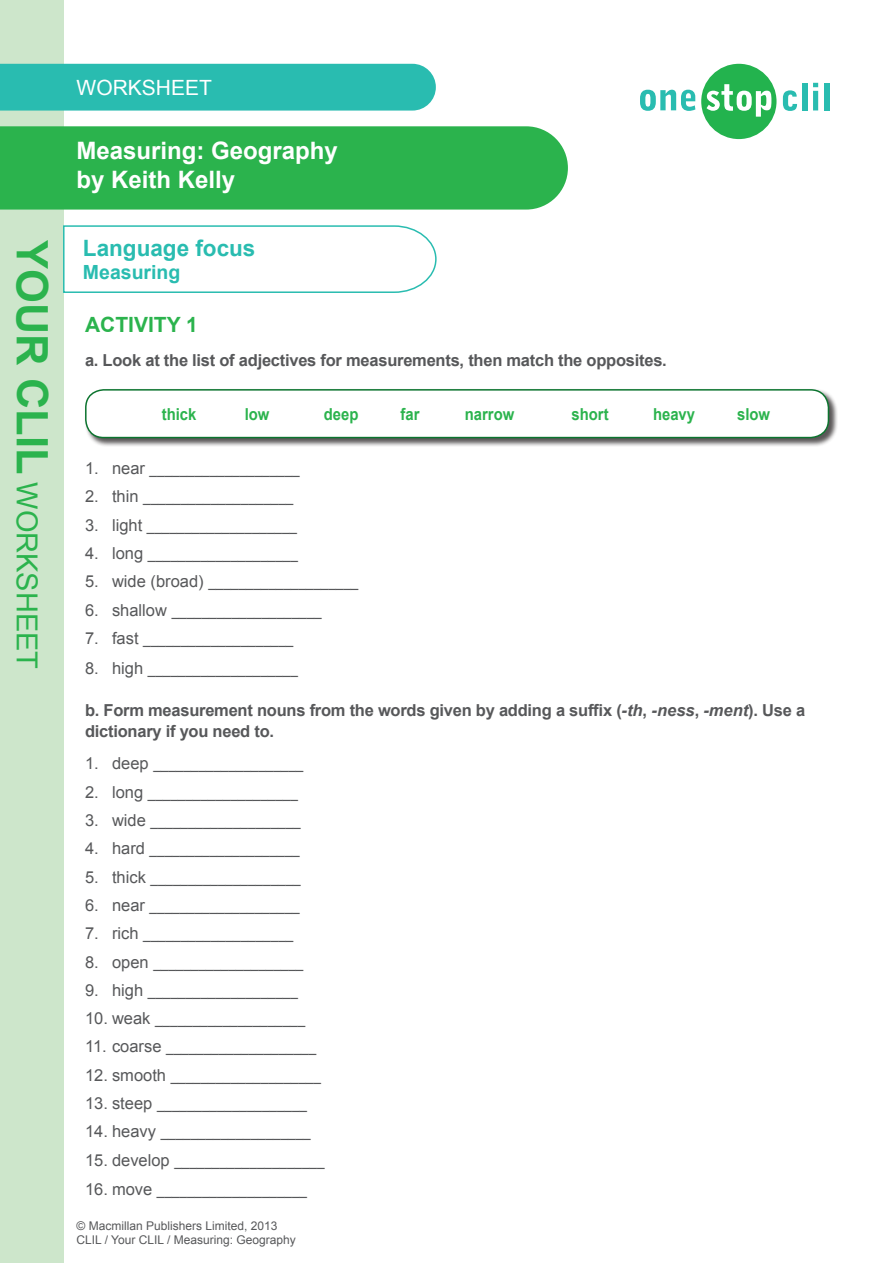
<style>
.page{position:relative;width:893px;height:1263px;background:#fff}
.page>*{position:absolute;margin:0;border:0;box-sizing:border-box;transform-origin:0 0}
.t1{font:28.95px "Arial";color:#2bb34d}
.t2{font:700 24px/28.8px "Arial";color:#fff}
.t3{font:700 22.5px "Arial";color:#29bcb0}
.t4{font:21px "Arial";color:#fff}
.Body_Arial{font:700 21px "Arial";color:#2bb34d}
.t5{font:700 19.5px "Arial";color:#29bcb0}
.Body_Arial-2{font:700 16.5px/21px "Arial";letter-spacing:-.015em;color:#57585a}
.Gap_fill_text{font:700 16.5px "Arial";color:#2bb34d;scale:.9 1}
.Body_Arial-3{font:15px "Arial";color:#57585a;scale:.9 1}
.t6{font:12px/14.4px "Arial";color:#57585a}
.s1{font-weight:700;font-size:43.35px}
.s2{font-size:16.5px}
.s3{font-style:italic}
</style>
<div class="page">
<div style="left:0;top:0;width:64px;height:1263px;background:#cde6cb"></div>
<svg style="left:640px;top:90px;width:55px;height:21px"></svg>
<svg style="left:701px;top:64px;width:75px;height:75px"></svg>
<svg style="left:783px;top:90px;width:14px;height:21px"></svg>
<div style="left:802px;top:83px;width:5px;height:27px;background:#29bcb0"></div>
<svg style="left:813px;top:83px;width:5px;height:27px"></svg>
<div style="left:824px;top:83px;width:5px;height:27px;background:#29bcb0"></div>
<div style="left:0;top:126px;width:568px;height:84px;background:#2bb34d"></div>
<div style="left:0;top:64px;width:436px;height:47px;background:#29bcb0"></div>
<svg style="left:63px;top:225px;width:374px;height:68px"></svg>
<div style="left:85px;top:389px;width:753px;height:58px;background:#231f20;opacity:.75"></div>
<div style="left:86px;top:390px;width:742px;height:48px;background:#fff;border-radius:18px"></div>
<div style="left:85px;top:389px;width:744px;height:49px;border:2px solid #0c742f;border-radius:18px"></div>
<p class="t1" style="left:46px;top:240px;width:430px;rotate:90deg"><span class="s1">YOUR CLIL</span> WORKSHEET</p>
<p class="t4" style="left:77px;top:74px;width:137px">WORKSHEET</p>
<h2 class="t2" style="left:77px;top:137px;width:263px">Measuring: Geography by Keith Kelly</h2>
<p class="t3" style="left:83px;top:233px;width:174px">Language focus</p>
<p class="t5" style="left:83px;top:259px;width:99px">Measuring</p>
<p class="Body_Arial" style="left:85px;top:311px;width:114px">ACTIVITY 1</p>
<p class="Body_Arial-2" style="left:85px;top:350px;width:583px">a. Look at the list of adjectives for measurements, then match the opposites.</p>
<p class="Gap_fill_text" style="left:162px;top:403px;width:40px">thick</p>
<p class="Gap_fill_text" style="left:245px;top:403px;width:29px">low</p>
<p class="Gap_fill_text" style="left:324px;top:403px;width:40px">deep</p>
<p class="Gap_fill_text" style="left:401px;top:403px;width:23px">far</p>
<p class="Gap_fill_text" style="left:465px;top:403px;width:57px">narrow</p>
<p class="Gap_fill_text" style="left:571px;top:403px;width:43px">short</p>
<p class="Gap_fill_text" style="left:653px;top:403px;width:48px">heavy</p>
<p class="Gap_fill_text" style="left:737px;top:403px;width:38px">slow</p>
<p class="Body_Arial-3" style="left:85px;top:459px;width:240px"><span class="s2">1. near</span> ____________________</p>
<p class="Body_Arial-3" style="left:85px;top:487px;width:233px"><span class="s2">2. thin</span> ____________________</p>
<p class="Body_Arial-3" style="left:85px;top:516px;width:237px"><span class="s2">3. light</span> ____________________</p>
<p class="Body_Arial-3" style="left:85px;top:544px;width:238px"><span class="s2">4. long</span> ____________________</p>
<p class="Body_Arial-3" style="left:85px;top:572px;width:305px"><span class="s2">5. wide (broad)</span> ____________________</p>
<p class="Body_Arial-3" style="left:85px;top:601px;width:265px"><span class="s2">6. shallow</span> ____________________</p>
<p class="Body_Arial-3" style="left:85px;top:629px;width:233px"><span class="s2">7. fast</span> ____________________</p>
<p class="Body_Arial-3" style="left:85px;top:658px;width:238px"><span class="s2">8. high</span> ____________________</p>
<p class="Body_Arial-2" style="left:85px;top:700px;width:722px">b. Form measurement nouns from the words given by adding a suffix (<span class="s3">-th</span>, <span class="s3">-ness</span>, <span class="s3">-ment</span>). Use a dictionary if you need to.</p>
<p class="Body_Arial-3" style="left:85px;top:754px;width:244px"><span class="s2">1. deep</span> ____________________</p>
<p class="Body_Arial-3" style="left:85px;top:782px;width:238px"><span class="s2">2. long</span> ____________________</p>
<p class="Body_Arial-3" style="left:85px;top:811px;width:241px"><span class="s2">3. wide</span> ____________________</p>
<p class="Body_Arial-3" style="left:85px;top:839px;width:240px"><span class="s2">4. hard</span> ____________________</p>
<p class="Body_Arial-3" style="left:85px;top:867px;width:241px"><span class="s2">5. thick</span> ____________________</p>
<p class="Body_Arial-3" style="left:85px;top:896px;width:240px"><span class="s2">6. near</span> ____________________</p>
<p class="Body_Arial-3" style="left:85px;top:924px;width:233px"><span class="s2">7. rich</span> ____________________</p>
<p class="Body_Arial-3" style="left:85px;top:952px;width:244px"><span class="s2">8. open</span> ____________________</p>
<p class="Body_Arial-3" style="left:85px;top:981px;width:238px"><span class="s2">9. high</span> ____________________</p>
<p class="Body_Arial-3" style="left:85px;top:1009px;width:246px"><span class="s2">10. weak</span> ____________________</p>
<p class="Body_Arial-3" style="left:85px;top:1037px;width:258px"><span class="s2">11. coarse</span> ____________________</p>
<p class="Body_Arial-3" style="left:85px;top:1066px;width:264px"><span class="s2">12. smooth</span> ____________________</p>
<p class="Body_Arial-3" style="left:85px;top:1094px;width:248px"><span class="s2">13. steep</span> ____________________</p>
<p class="Body_Arial-3" style="left:85px;top:1122px;width:252px"><span class="s2">14. heavy</span> ____________________</p>
<p class="Body_Arial-3" style="left:85px;top:1150px;width:268px"><span class="s2">15. develop</span> ____________________</p>
<p class="Body_Arial-3" style="left:85px;top:1180px;width:248px"><span class="s2">16. move</span> ____________________</p>
<p class="t6" style="left:77px;top:1218px;width:221px">© Macmillan Publishers Limited, 2013<br>CLIL / Your CLIL / Measuring: Geography</p>
</div>
